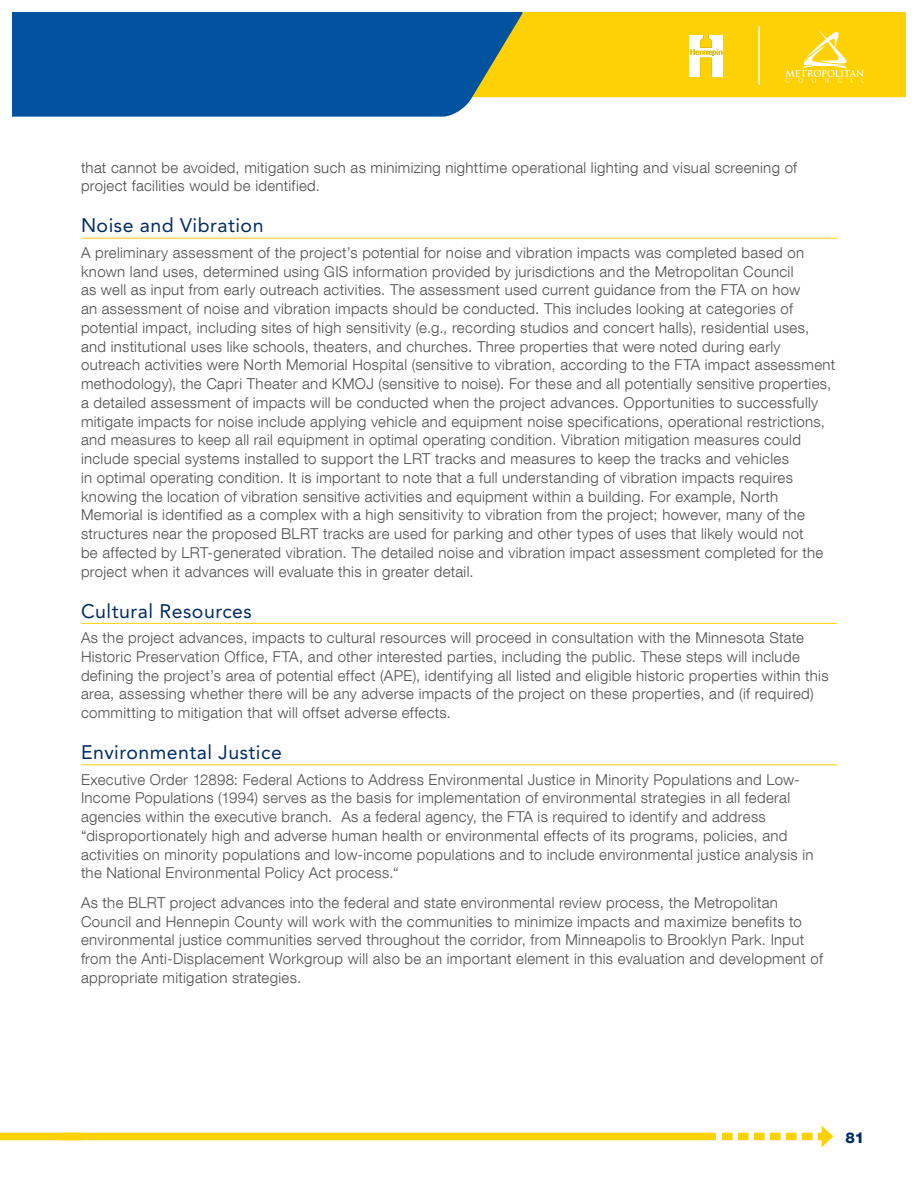
<style>
.page{position:relative;width:918px;height:1188px;background:#fff}
.page>*{position:absolute;margin:0;border:0;box-sizing:border-box;transform-origin:0 0}
.Heading_3{font:19.5px "Avenir LT Std";letter-spacing:.025em;color:#002c62}
.t1{font:300 15px/18.8px "Helvetica Neue LT Com";letter-spacing:.02em;color:#505052}
.t2{font:800 15px "Helvetica Neue LT Com";color:#002c62}
</style>
<div class="page">
<hr style="left:81px;top:238px;width:756px;height:1px;background:#fed105">
<hr style="left:81px;top:623px;width:756px;height:1px;background:#fed105">
<hr style="left:81px;top:764px;width:756px;height:1px;background:#fed105">
<div style="left:532px;top:13px;width:373px;height:84px;background:#fed105"></div>
<svg style="left:13px;top:13px;width:519px;height:104px;background:#155e9a"></svg>
<div style="left:0;top:1133px;width:82px;height:7px;background:#fed105"></div>
<div style="left:60px;top:1133px;width:656px;height:7px;background:#fed105"></div>
<div style="left:722px;top:1133px;width:11px;height:7px;background:#fed105"></div>
<div style="left:738px;top:1133px;width:11px;height:7px;background:#fed105"></div>
<div style="left:754px;top:1133px;width:11px;height:7px;background:#fed105"></div>
<div style="left:770px;top:1133px;width:11px;height:7px;background:#fed105"></div>
<div style="left:786px;top:1133px;width:11px;height:7px;background:#fed105"></div>
<div style="left:802px;top:1133px;width:10px;height:7px;background:#fed105"></div>
<div style="left:818px;top:1133px;width:8px;height:7px;background:#fed105"></div>
<svg style="left:822px;top:1126px;width:11px;height:21px"></svg>
<svg style="left:785px;top:29px;width:79px;height:54px;background:#fed82b"></svg>
<img style="left:690px;top:35px;width:32px;height:42px">
<hr style="left:758px;top:26px;width:2px;height:59px;background:#fff">
<p class="t1" style="left:81px;top:158px;width:718px">that cannot be avoided, mitigation such as minimizing nighttime operational lighting and visual screening of project facilities would be identified.</p>
<h3 class="Heading_3" style="left:81px;top:214px;width:184px">Noise and Vibration</h3>
<p class="t1" style="left:81px;top:243px;width:756px">A preliminary assessment of the project’s potential for noise and vibration impacts was completed based on known land uses, determined using GIS information provided by jurisdictions and the Metropolitan Council<br>as well as input from early outreach activities. The assessment used current guidance from the FTA on how<br>an assessment of noise and vibration impacts should be conducted. This includes looking at categories of potential impact, including sites of high sensitivity (e.g., recording studios and concert halls), residential uses, and institutional uses like schools, theaters, and churches. Three properties that were noted during early outreach activities were North Memorial Hospital (sensitive to vibration, according to the FTA impact assessment methodology), the Capri Theater and KMOJ (sensitive to noise). For these and all potentially sensitive properties, a detailed assessment of impacts will be conducted when the project advances. Opportunities to successfully mitigate impacts for noise include applying vehicle and equipment noise specifications, operational restrictions, and measures to keep all rail equipment in optimal operating condition. Vibration mitigation measures could include special systems installed to support the LRT tracks and measures to keep the tracks and vehicles<br>in optimal operating condition. It is important to note that a full understanding of vibration impacts requires knowing the location of vibration sensitive activities and equipment within a building. For example, North Memorial is identified as a complex with a high sensitivity to vibration from the project; however, many of the structures near the proposed BLRT tracks are used for parking and other types of uses that likely would not<br>be affected by LRT-generated vibration. The detailed noise and vibration impact assessment completed for the project when it advances will evaluate this in greater detail.</p>
<h3 class="Heading_3" style="left:81px;top:600px;width:172px">Cultural Resources</h3>
<p class="t1" style="left:81px;top:628px;width:749px">As the project advances, impacts to cultural resources will proceed in consultation with the Minnesota State Historic Preservation Office, FTA, and other interested parties, including the public. These steps will include defining the project’s area of potential effect (APE), identifying all listed and eligible historic properties within this area, assessing whether there will be any adverse impacts of the project on these properties, and (if required) committing to mitigation that will offset adverse effects.</p>
<h3 class="Heading_3" style="left:81px;top:741px;width:202px">Environmental Justice</h3>
<p class="t1" style="left:81px;top:770px;width:734px">Executive Order 12898: Federal Actions to Address Environmental Justice in Minority Populations and Low-Income Populations (1994) serves as the basis for implementation of environmental strategies in all federal agencies within the executive branch. As a federal agency, the FTA is required to identify and address “disproportionately high and adverse human health or environmental effects of its programs, policies, and activities on minority populations and low-income populations and to include environmental justice analysis in the National Environmental Policy Act process.“</p>
<p class="t1" style="left:81px;top:893px;width:743px">As the BLRT project advances into the federal and state environmental review process, the Metropolitan Council and Hennepin County will work with the communities to minimize impacts and maximize benefits to environmental justice communities served throughout the corridor, from Minneapolis to Brooklyn Park. Input from the Anti-Displacement Workgroup will also be an important element in this evaluation and development of appropriate mitigation strategies.</p>
<p class="t2" style="left:845px;top:1129px;width:20px">81</p>
</div>
